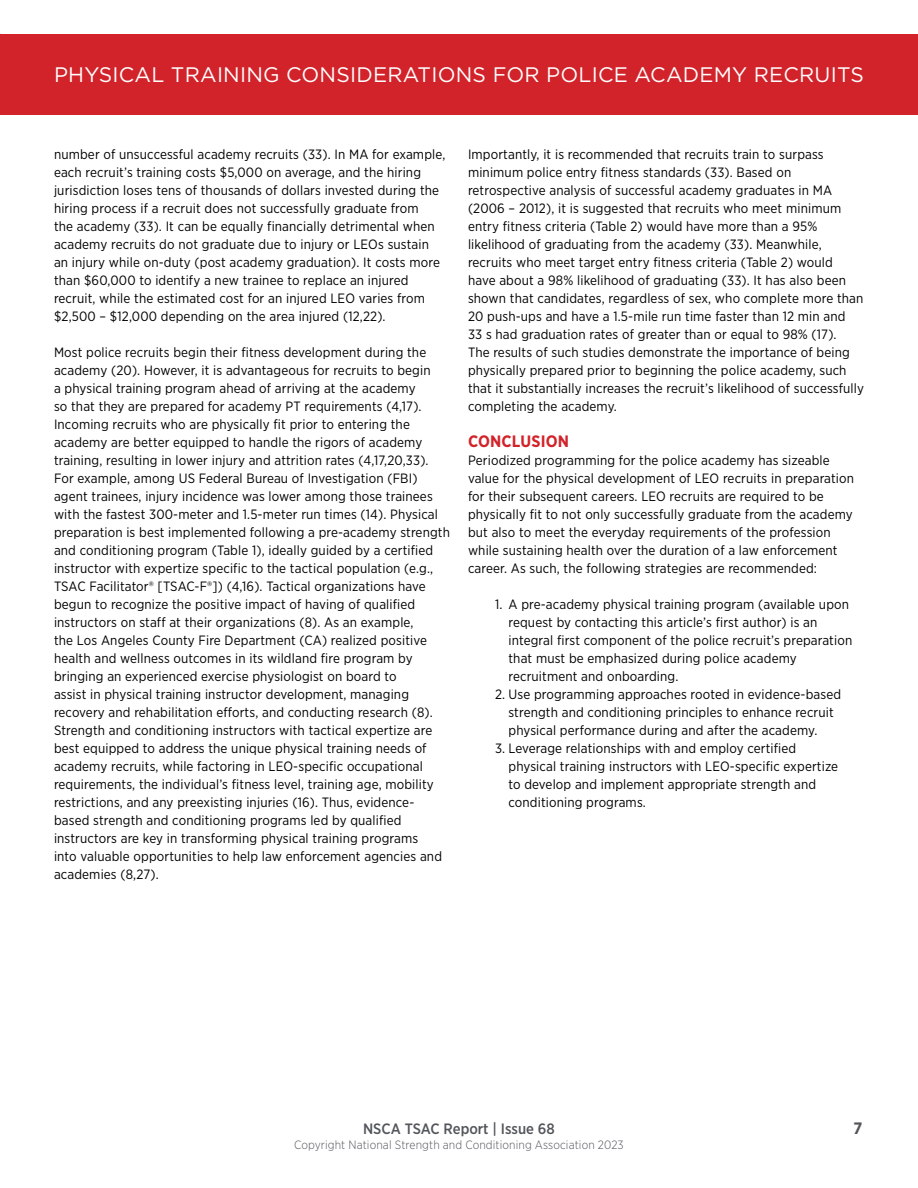
<style>
.page{position:relative;width:918px;height:1188px;background:#fff}
.page>*{position:absolute;margin:0;border:0;box-sizing:border-box;transform-origin:0 0}
.t1{font:21px "Gotham";letter-spacing:.01em;color:#fff}
.t2{font:700 16.5px "Gotham Narrow";letter-spacing:.01em;color:#d2232a}
.t3{font:700 16.5px "Gotham Narrow";color:#52555a}
.t4{font:500 15px "Gotham Narrow";color:#52555a}
.t5{font:13.5px/18px "Gotham Narrow";letter-spacing:.01em;color:#000}
.t6{font:300 12px "Gotham Narrow";letter-spacing:.01em;color:#52555a}
</style>
<div class="page">
<div style="left:0;top:34px;width:918px;height:81px;background:#d2232a"></div>
<h1 class="t1" style="left:54px;top:62px;width:811px">PHYSICAL TRAINING CONSIDERATIONS FOR POLICE ACADEMY RECRUITS</h1>
<p class="t5" style="left:54px;top:145px;width:393px">number of unsuccessful academy recruits (33). In MA for example, each recruit’s training costs $5,000 on average, and the hiring jurisdiction loses tens of thousands of dollars invested during the hiring process if a recruit does not successfully graduate from<br>the academy (33). It can be equally financially detrimental when academy recruits do not graduate due to injury or LEOs sustain an injury while on-duty (post academy graduation). It costs more than $60,000 to identify a new trainee to replace an injured recruit, while the estimated cost for an injured LEO varies from $2,500 – $12,000 depending on the area injured (12,22).</p>
<p class="t5" style="left:54px;top:343px;width:398px">Most police recruits begin their fitness development during the academy (20). However, it is advantageous for recruits to begin<br>a physical training program ahead of arriving at the academy<br>so that they are prepared for academy PT requirements (4,17).<br>Incoming recruits who are physically fit prior to entering the academy are better equipped to handle the rigors of academy training, resulting in lower injury and attrition rates (4,17,20,33).<br>For example, among US Federal Bureau of Investigation (FBI) agent trainees, injury incidence was lower among those trainees with the fastest 300-meter and 1.5-meter run times (14). Physical preparation is best implemented following a pre-academy strength and conditioning program (Table 1), ideally guided by a certified instructor with expertize specific to the tactical population (e.g., TSAC Facilitator® [TSAC-F®]) (4,16). Tactical organizations have begun to recognize the positive impact of having of qualified instructors on staff at their organizations (8). As an example,<br>the Los Angeles County Fire Department (CA) realized positive health and wellness outcomes in its wildland fire program by bringing an experienced exercise physiologist on board to<br>assist in physical training instructor development, managing recovery and rehabilitation efforts, and conducting research (8).<br>Strength and conditioning instructors with tactical expertize are best equipped to address the unique physical training needs of academy recruits, while factoring in LEO-specific occupational requirements, the individual’s fitness level, training age, mobility restrictions, and any preexisting injuries (16). Thus, evidence&shy;based strength and conditioning programs led by qualified instructors are key in transforming physical training programs<br>into valuable opportunities to help law enforcement agencies and academies (8,27).</p>
<p class="t5" style="left:468px;top:145px;width:398px">Importantly, it is recommended that recruits train to surpass minimum police entry fitness standards (33). Based on retrospective analysis of successful academy graduates in MA (2006 – 2012), it is suggested that recruits who meet minimum entry fitness criteria (Table 2) would have more than a 95% likelihood of graduating from the academy (33). Meanwhile, recruits who meet target entry fitness criteria (Table 2) would<br>have about a 98% likelihood of graduating (33). It has also been shown that candidates, regardless of sex, who complete more than 20 push-ups and have a 1.5-mile run time faster than 12 min and<br>33 s had graduation rates of greater than or equal to 98% (17).<br>The results of such studies demonstrate the importance of being physically prepared prior to beginning the police academy, such that it substantially increases the recruit’s likelihood of successfully completing the academy.</p>
<p class="t2" style="left:468px;top:431px;width:103px">CONCLUSION</p>
<p class="t5" style="left:468px;top:451px;width:388px">Periodized programming for the police academy has sizeable value for the physical development of LEO recruits in preparation for their subsequent careers. LEO recruits are required to be physically fit to not only successfully graduate from the academy but also to meet the everyday requirements of the profession while sustaining health over the duration of a law enforcement career. As such, the following strategies are recommended:</p>
<p class="t5" style="left:508px;top:595px;width:345px;text-indent:-14px">1. A pre-academy physical training program (available upon request by contacting this article’s first author) is an integral first component of the police recruit’s preparation that must be emphasized during police academy recruitment and onboarding.</p>
<p class="t5" style="left:508px;top:685px;width:334px;text-indent:-14px">2. Use programming approaches rooted in evidence-based strength and conditioning principles to enhance recruit physical performance during and after the academy.</p>
<p class="t5" style="left:508px;top:739px;width:331px;text-indent:-14px">3. Leverage relationships with and employ certified physical training instructors with LEO-specific expertize to develop and implement appropriate strength and conditioning programs.</p>
<p class="t4" style="left:363px;top:1119px;width:193px">NSCA TSAC Report | Issue 68</p>
<p class="t3" style="left:854px;top:1117px;width:10px">7</p>
<p class="t6" style="left:294px;top:1137px;width:331px">Copyright National Strength and Conditioning Association 2023</p>
</div>
